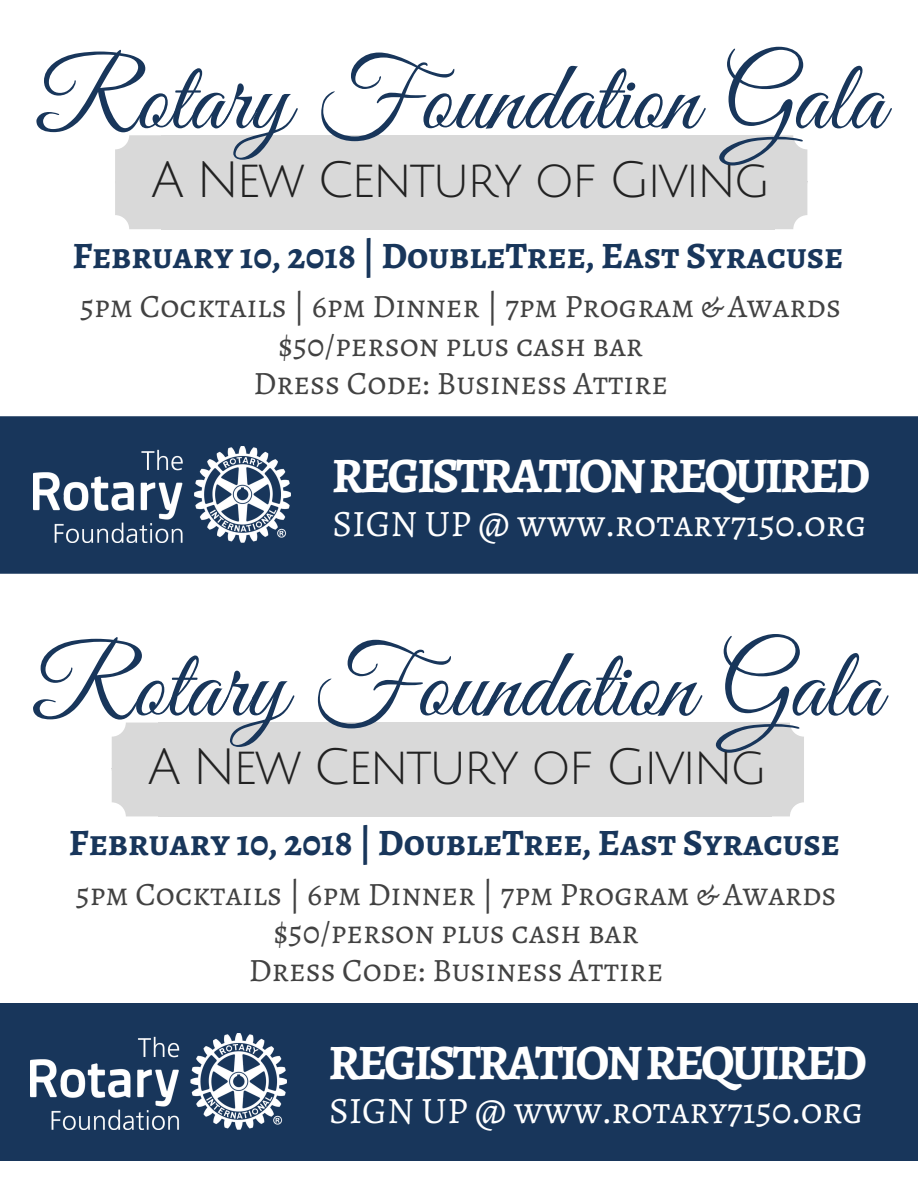
<style>
.page{position:relative;width:918px;height:1188px;background:#fff}
.page>*{position:absolute;margin:0;border:0;box-sizing:border-box;transform-origin:0 0}
.t1{font:99.6px "Great Vibes";color:#18365b}
.t2{font:700 49.8px "Alegreya SC";letter-spacing:-.06em;color:#fff}
.t3{font:49.8px "Julius Sans One";letter-spacing:-.06em;color:#222}
.t4{font:700 37.35px "Alegreya SC";color:#18365b}
.t5{font:37.35px "Alegreya SC";color:#fff}
.t6{font:32.7px/38.2px "Alegreya SC";color:#424242;text-align:center}
</style>
<div class="page">
<div style="left:162px;top:135px;width:613px;height:48px;background:#d9d9d9"></div>
<svg style="left:115px;top:135px;width:47px;height:94px;background:#dbdbdb"></svg>
<div style="left:162px;top:181px;width:613px;height:48px;background:#d9d9d9"></div>
<svg style="left:775px;top:135px;width:32px;height:94px;background:#dcdcdc"></svg>
<div style="left:0;top:416px;width:918px;height:158px;background:#18365b"></div>
<img style="left:34px;top:447px;width:256px;height:95px">
<div style="left:158px;top:723px;width:614px;height:48px;background:#d9d9d9"></div>
<svg style="left:112px;top:723px;width:46px;height:93px;background:#dbdbdb"></svg>
<div style="left:158px;top:768px;width:614px;height:48px;background:#d9d9d9"></div>
<svg style="left:772px;top:723px;width:32px;height:93px;background:#dcdcdc"></svg>
<div style="left:0;top:1004px;width:918px;height:157px;background:#18365b"></div>
<img style="left:30px;top:1034px;width:257px;height:96px">
<h1 class="t1" style="left:35px;top:43px;width:851px">Rotary Foundation Gala</h1>
<h2 class="t3" style="left:151px;top:154px;width:621px">A New Century of Giving</h2>
<p class="t4" style="left:72px;top:230px;width:773px">February 10, 2018 | DoubleTree, East Syracuse</p>
<p class="t6" style="left:80px;top:287px;width:762px">5pm Cocktails | 6pm Dinner | 7pm Program &amp; Awards $50/person plus cash bar<br>Dress Code: Business Attire</p>
<h2 class="t2" style="left:332px;top:441px;width:540px">REGISTRATIONREQUIRED</h2>
<p class="t5" style="left:332px;top:498px;width:536px">SIGN UP @ www.rotary7150.org</p>
<h1 class="t1" style="left:31px;top:631px;width:851px">Rotary Foundation Gala</h1>
<h2 class="t3" style="left:148px;top:741px;width:621px">A New Century of Giving</h2>
<p class="t4" style="left:69px;top:817px;width:773px">February 10, 2018 | DoubleTree, East Syracuse</p>
<p class="t6" style="left:76px;top:874px;width:762px">5pm Cocktails | 6pm Dinner | 7pm Program &amp; Awards $50/person plus cash bar<br>Dress Code: Business Attire</p>
<h2 class="t2" style="left:328px;top:1028px;width:540px">REGISTRATIONREQUIRED</h2>
<p class="t5" style="left:329px;top:1085px;width:536px">SIGN UP @ www.rotary7150.org</p>
</div>
